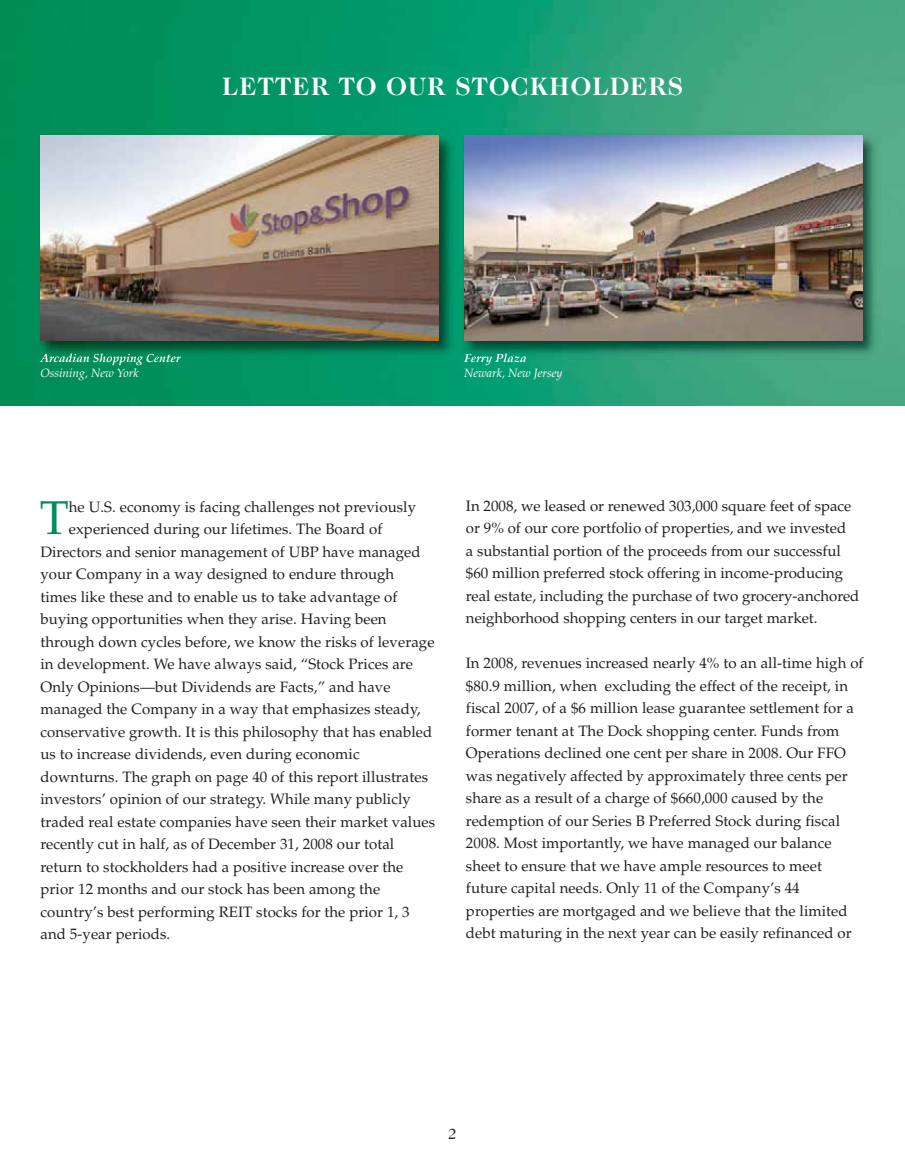
<style>
.page{position:relative;width:905px;height:1175px;background:#fff}
.page>*{position:absolute;margin:0;border:0;box-sizing:border-box;transform-origin:0 0}
.t1{font:47.4px "Palatino";color:#008f56}
.t2{font:700 25.5px "Caslon Two Twenty Four";letter-spacing:.05em;color:#fff}
.t3{font:15px/22.5px "Palatino";letter-spacing:.005em;color:#231f20}
.t4{font:15px "Caslon Two Twenty Four";color:#231f20}
.t5{font:italic 700 12px "Palatino";color:#fff}
.t6{font:italic 12px "Palatino";color:#fff}
</style>
<div class="page">
<img style="left:0;top:0;width:904px;height:405px">
<img style="left:34px;top:128px;width:848px;height:231px">
<img style="left:42px;top:353px;width:40px;height:6px">
<img style="left:40px;top:135px;width:399px;height:205px">
<img style="left:457px;top:128px;width:1px;height:231px">
<img style="left:465px;top:353px;width:44px;height:6px">
<img style="left:464px;top:135px;width:398px;height:205px">
<h2 class="t2" style="left:222px;top:76px;width:462px">LETTER TO OUR STOCKHOLDERS</h2>
<p class="t5" style="left:40px;top:353px;width:142px">Arcadian Shopping Center</p>
<p class="t6" style="left:40px;top:368px;width:100px">Ossining, New York</p>
<p class="t5" style="left:464px;top:353px;width:64px">Ferry Plaza</p>
<p class="t6" style="left:464px;top:368px;width:100px">Newark, New Jersey</p>
<h1 class="t1" style="left:40px;top:499px;width:31px">T</h1>
<p class="t3" style="left:69px;top:497px;width:348px">he U.S. economy is facing challenges not previously</p>
<p class="t3" style="left:69px;top:519px;width:315px">experienced during our lifetimes. The Board of</p>
<p class="t3" style="left:40px;top:542px;width:381px">Directors and senior management of UBP have managed</p>
<p class="t3" style="left:40px;top:564px;width:355px">your Company in a way designed to endure through</p>
<p class="t3" style="left:40px;top:587px;width:358px">times like these and to enable us to take advantage of</p>
<p class="t3" style="left:40px;top:609px;width:347px">buying opportunities when they arise. Having been</p>
<p class="t3" style="left:40px;top:632px;width:395px">through down cycles before, we know the risks of leverage</p>
<p class="t3" style="left:40px;top:654px;width:374px">in development. We have always said, “Stock Prices are</p>
<p class="t3" style="left:40px;top:677px;width:352px">Only Opinions—but Dividends are Facts,” and have</p>
<p class="t3" style="left:40px;top:699px;width:381px">managed the Company in a way that emphasizes steady,</p>
<p class="t3" style="left:40px;top:722px;width:393px">conservative growth. It is this philosophy that has enabled</p>
<p class="t3" style="left:40px;top:744px;width:320px">us to increase dividends, even during economic</p>
<p class="t3" style="left:40px;top:767px;width:389px">downturns. The graph on page 40 of this report illustrates</p>
<p class="t3" style="left:40px;top:789px;width:372px">investors’ opinion of our strategy. While many publicly</p>
<p class="t3" style="left:40px;top:812px;width:396px">traded real estate companies have seen their market values</p>
<p class="t3" style="left:40px;top:834px;width:355px">recently cut in half, as of December 31, 2008 our total</p>
<p class="t3" style="left:40px;top:857px;width:364px">return to stockholders had a positive increase over the</p>
<p class="t3" style="left:40px;top:879px;width:341px">prior 12 months and our stock has been among the</p>
<p class="t3" style="left:40px;top:902px;width:371px">country’s best performing REIT stocks for the prior 1, 3</p>
<p class="t3" style="left:40px;top:924px;width:131px">and 5-year periods.</p>
<p class="t3" style="left:466px;top:496px;width:395px">In 2008, we leased or renewed 303,000 square feet of space or 9% of our core portfolio of properties, and we invested<br>a substantial portion of the proceeds from our successful $60 million preferred stock offering in income-producing real estate, including the purchase of two grocery-anchored neighborhood shopping centers in our target market.</p>
<p class="t3" style="left:466px;top:653px;width:399px">In 2008, revenues increased nearly 4% to an all-time high of $80.9 million, when excluding the effect of the receipt, in fiscal 2007, of a $6 million lease guarantee settlement for a former tenant at The Dock shopping center. Funds from Operations declined one cent per share in 2008. Our FFO was negatively affected by approximately three cents per share as a result of a charge of $660,000 caused by the redemption of our Series B Preferred Stock during fiscal 2008. Most importantly, we have managed our balance sheet to ensure that we have ample resources to meet future capital needs. Only 11 of the Company’s 44 properties are mortgaged and we believe that the limited debt maturing in the next year can be easily refinanced or</p>
<p class="t4" style="left:448px;top:1127px;width:10px">2</p>
</div>
